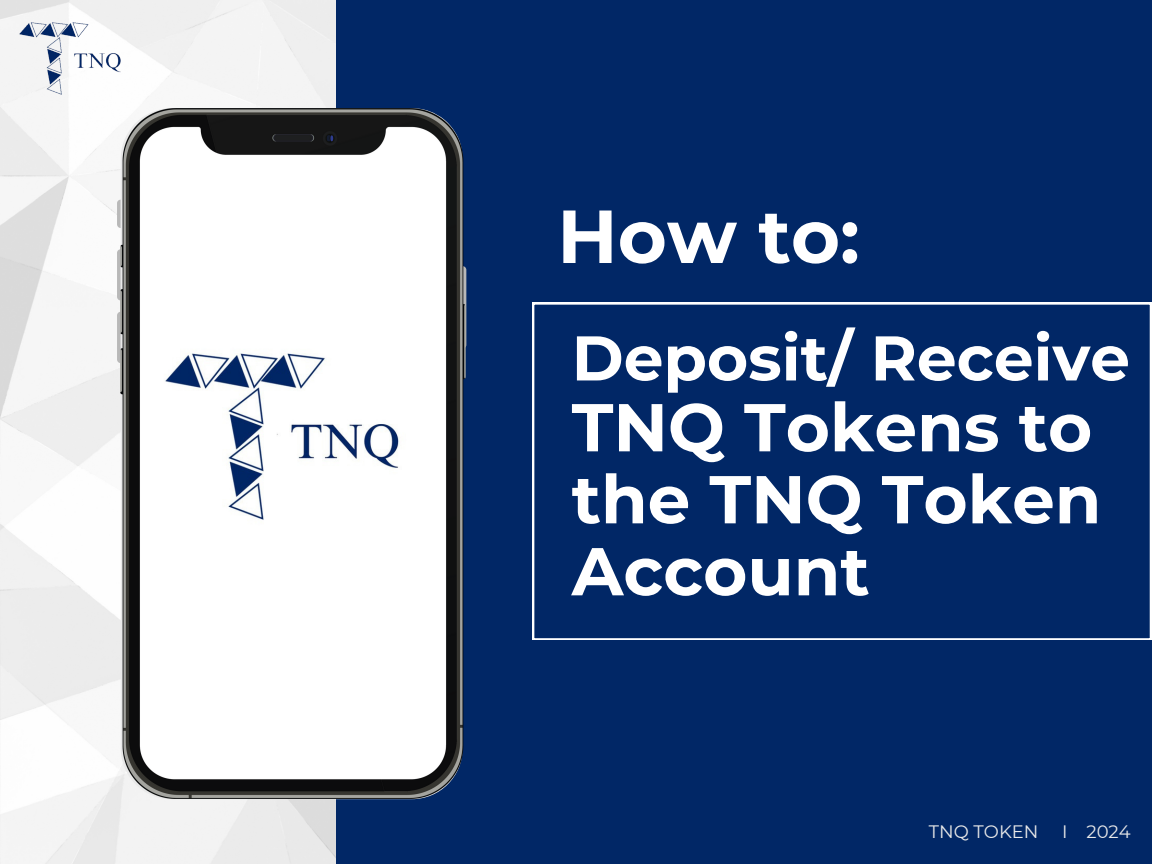
<style>
.page{position:relative;width:1152px;height:864px;background:#fff}
.page>*{position:absolute;margin:0;border:0;box-sizing:border-box;transform-origin:0 0}
.t1{font:700 75px "Montserrat";color:#fff}
.t2{font:700 67.5px/72px "Montserrat";color:#fff}
.t3{font:700 63px "Montserrat";color:#fff}
.t4{font:18px "Montserrat";color:#e9e9e9}
</style>
<div class="page">
<img style="left:0;top:0;width:336px;height:864px">
<div style="left:336px;top:0;width:816px;height:864px;background:#012766"></div>
<svg style="left:532px;top:302px;width:620px;height:338px"></svg>
<img style="left:0;top:0;width:145px;height:126px">
<svg style="left:117px;top:200px;width:3px;height:28px"></svg>
<svg style="left:117px;top:249px;width:3px;height:52px"></svg>
<svg style="left:117px;top:312px;width:3px;height:51px"></svg>
<img style="left:120px;top:108px;width:346px;height:691px">
<img style="left:158px;top:292px;width:271px;height:280px">
<p class="t1" style="left:557px;top:190px;width:304px">How to:</p>
<p class="t3" style="left:572px;top:319px;width:560px">Deposit/ Receive</p>
<p class="t2" style="left:572px;top:391px;width:531px">TNQ Tokens to the TNQ Token<br>Account</p>
<p class="t4" style="left:929px;top:821px;width:111px">TNQ TOKEN</p>
<p class="t4" style="left:1062px;top:821px;width:70px">I 2024</p>
</div>
